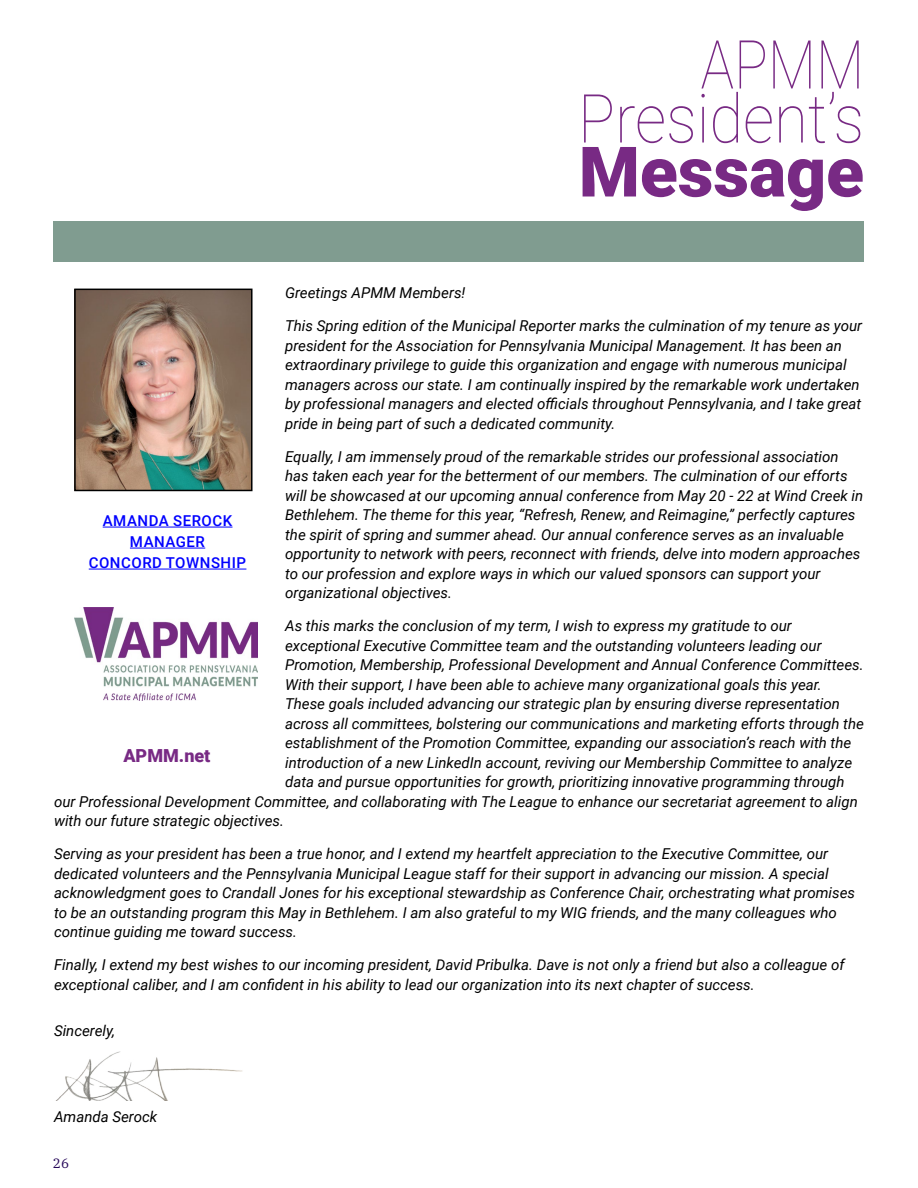
<style>
.page{position:relative;width:918px;height:1188px;background:#fff}
.page>*{position:absolute;margin:0;border:0;box-sizing:border-box;transform-origin:0 0}
.t1{font:900 69.6px "Roboto";color:#782a84}
.t2{font:100 67.5px/54px "Roboto";color:#782a84;text-align:right;scale:.83 1}
.t3{font:900 18px "Roboto";color:#782a84}
.t4{font:italic 15px/19.5px "Roboto";color:#000}
.t5{font:500 15px/21px "Roboto";letter-spacing:.035em;color:#00f;text-align:center}
.t6{font:13.5px "IBM Plex Serif";color:#260859}
</style>
<div class="page">
<hr style="left:103px;top:527px;width:130px;height:1px;background:#00f">
<hr style="left:130px;top:548px;width:75px;height:1px;background:#00f">
<hr style="left:89px;top:569px;width:157px;height:1px;background:#00f">
<img style="left:75px;top:607px;width:183px;height:94px">
<div style="left:54px;top:221px;width:810px;height:40px;background:#809c90"></div>
<img style="left:57px;top:1051px;width:185px;height:49px">
<img style="left:77px;top:292px;width:173px;height:196px">
<div style="left:74px;top:289px;width:179px;height:202px;border:2px solid #000"></div>
<h2 class="t2" style="left:578px;top:35px;width:346px">APMM<br>President’s</h2>
<h1 class="t1" style="left:579px;top:123px;width:287px">Message</h1>
<p class="t4" style="left:285px;top:283px;width:182px">Greetings APMM Members!</p>
<p class="t4" style="left:285px;top:316px;width:579px">This Spring edition of the Municipal Reporter marks the culmination of my tenure as your president for the Association for Pennsylvania Municipal Management. It has been an extraordinary privilege to guide this organization and engage with numerous municipal managers across our state. I am continually inspired by the remarkable work undertaken by professional managers and elected officials throughout Pennsylvania, and I take great pride in being part of such a dedicated community.</p>
<p class="t4" style="left:285px;top:446px;width:580px">Equally, I am immensely proud of the remarkable strides our professional association has taken each year for the betterment of our members. The culmination of our efforts will be showcased at our upcoming annual conference from May 20 - 22 at Wind Creek in Bethlehem. The theme for this year, “Refresh, Renew, and Reimagine,” perfectly captures the spirit of spring and summer ahead. Our annual conference serves as an invaluable opportunity to network with peers, reconnect with friends, delve into modern approaches to our profession and explore ways in which our valued sponsors can support your organizational objectives.</p>
<p class="t4" style="left:285px;top:616px;width:508px">As this marks the conclusion of my term, I wish to express my gratitude to our</p>
<p class="t4" style="left:285px;top:635px;width:538px">exceptional Executive Committee team and the outstanding volunteers leading our</p>
<p class="t4" style="left:285px;top:655px;width:580px">Promotion, Membership, Professional Development and Annual Conference Committees.</p>
<p class="t4" style="left:285px;top:674px;width:538px">With their support, I have been able to achieve many organizational goals this year.</p>
<p class="t4" style="left:285px;top:694px;width:556px">These goals included advancing our strategic plan by ensuring diverse representation</p>
<p class="t4" style="left:285px;top:713px;width:580px">across all committees, bolstering our communications and marketing efforts through the</p>
<p class="t4" style="left:285px;top:733px;width:568px">establishment of the Promotion Committee, expanding our association’s reach with the</p>
<p class="t4" style="left:285px;top:752px;width:569px">introduction of a new LinkedIn account, reviving our Membership Committee to analyze</p>
<p class="t4" style="left:285px;top:772px;width:561px">data and pursue opportunities for growth, prioritizing innovative programming through</p>
<p class="t4" style="left:54px;top:791px;width:805px">our Professional Development Committee, and collaborating with The League to enhance our secretariat agreement to align</p>
<p class="t4" style="left:54px;top:811px;width:232px">with our future strategic objectives.</p>
<p class="t4" style="left:54px;top:844px;width:803px">Serving as your president has been a true honor, and I extend my heartfelt appreciation to the Executive Committee, our dedicated volunteers and the Pennsylvania Municipal League staff for their support in advancing our mission. A special acknowledgment goes to Crandall Jones for his exceptional stewardship as Conference Chair, orchestrating what promises to be an outstanding program this May in Bethlehem. I am also grateful to my WIG friends, and the many colleagues who continue guiding me toward success.</p>
<p class="t4" style="left:54px;top:955px;width:792px">Finally, I extend my best wishes to our incoming president, David Pribulka. Dave is not only a friend but also a colleague of exceptional caliber, and I am confident in his ability to lead our organization into its next chapter of success.</p>
<p class="t4" style="left:54px;top:1021px;width:63px">Sincerely,</p>
<p class="t5" style="left:89px;top:510px;width:159px">AMANDA SEROCK<br>MANAGER<br>CONCORD TOWNSHIP</p>
<p class="t3" style="left:123px;top:743px;width:89px">APMM.net</p>
<p class="t4" style="left:54px;top:1106px;width:105px">Amanda Serock</p>
<p class="t6" style="left:53px;top:1153px;width:18px">26</p>
</div>
